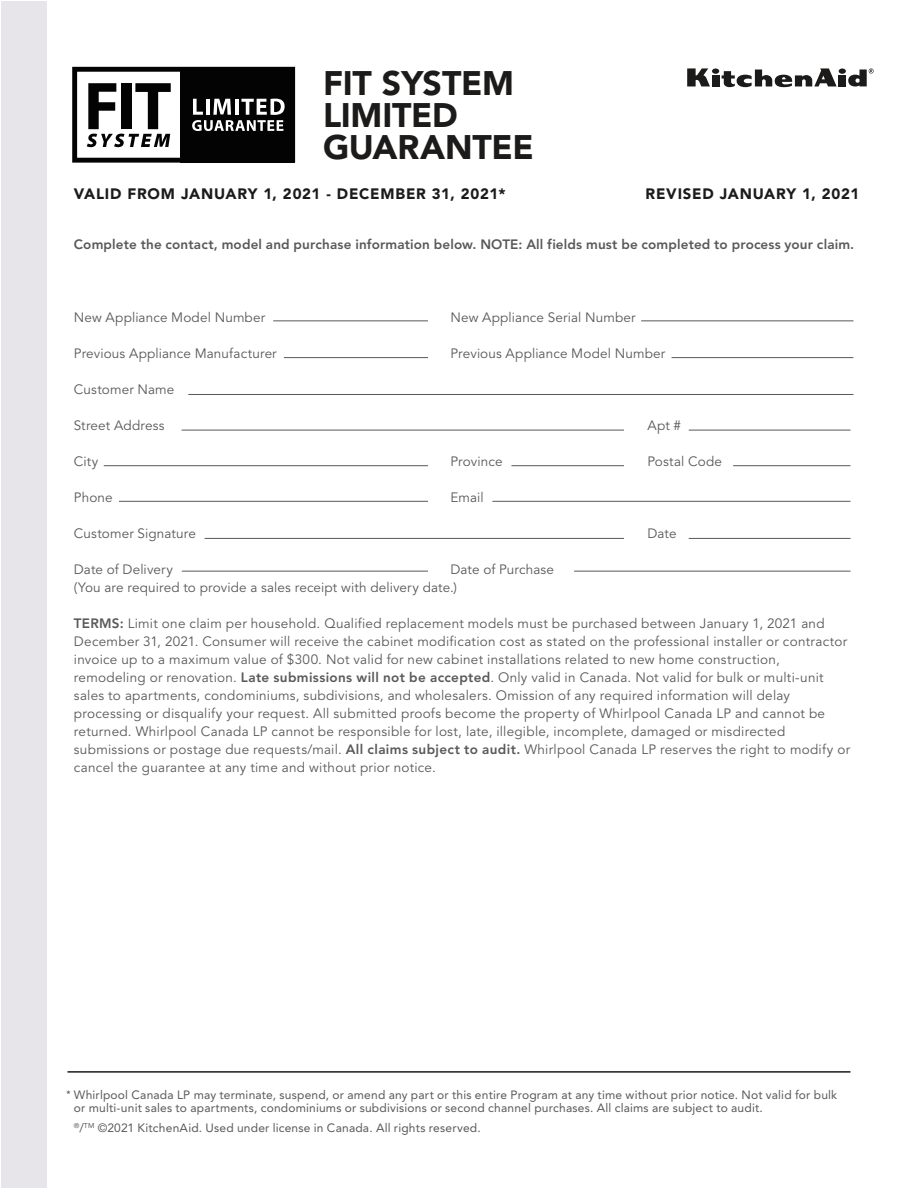
<style>
.page{position:relative;width:918px;height:1188px;background:#fff}
.page>*{position:absolute;margin:0;border:0;box-sizing:border-box;transform-origin:0 0}
.t1{font:900 33.75px/32.4px "Avenir LT";letter-spacing:-.01em;color:#1c1b1a}
.t2{font:900 15px "Avenir LT";letter-spacing:.055em;color:#1c1b1a}
.t3{font:13.5px/18px "Avenir LT";letter-spacing:.02em;color:#5a585a}
.t4{font:800 13.5px "Avenir LT";letter-spacing:.01em;color:#5a585a}
.t5{font:12px/13.5px "Avenir LT";letter-spacing:.015em;color:#5a585a}
.s1{font-weight:800}
.s2{font-family:"Akzidenz Grotesk BE"}
</style>
<div class="page">
<div style="left:1px;top:1px;width:45px;height:1186px;background:#e7e5e9"></div>
<hr style="left:67px;top:1071px;width:784px;height:2px;background:#1c1b1a">
<svg style="left:687px;top:68px;width:187px;height:19px"></svg>
<svg style="left:72px;top:67px;width:223px;height:96px"></svg>
<hr style="left:284px;top:357px;width:144px;height:1px;background:#5a585a">
<hr style="left:672px;top:357px;width:181px;height:1px;background:#5a585a">
<hr style="left:273px;top:320px;width:155px;height:1px;background:#5a585a">
<hr style="left:641px;top:320px;width:212px;height:1px;background:#5a585a">
<hr style="left:188px;top:394px;width:665px;height:1px;background:#5a585a">
<hr style="left:182px;top:430px;width:442px;height:1px;background:#5a585a">
<hr style="left:511px;top:465px;width:113px;height:1px;background:#5a585a">
<hr style="left:689px;top:430px;width:162px;height:1px;background:#5a585a">
<hr style="left:205px;top:538px;width:419px;height:1px;background:#5a585a">
<hr style="left:689px;top:538px;width:162px;height:1px;background:#5a585a">
<hr style="left:104px;top:465px;width:324px;height:1px;background:#5a585a">
<hr style="left:733px;top:465px;width:118px;height:1px;background:#5a585a">
<hr style="left:119px;top:501px;width:309px;height:1px;background:#5a585a">
<hr style="left:182px;top:571px;width:246px;height:1px;background:#5a585a">
<hr style="left:492px;top:501px;width:359px;height:1px;background:#5a585a">
<hr style="left:574px;top:571px;width:277px;height:1px;background:#5a585a">
<h1 class="t1" style="left:323px;top:66px;width:212px">FIT SYSTEM<br>LIMITED<br>GUARANTEE</h1>
<p class="t2" style="left:74px;top:184px;width:433px">VALID FROM JANUARY 1, 2021 - DECEMBER 31, 2021*</p>
<p class="t2" style="left:645px;top:184px;width:215px">REVISED JANUARY 1, 2021</p>
<p class="t4" style="left:74px;top:236px;width:782px">Complete the contact, model and purchase information below. NOTE: All fields must be completed to process your claim.</p>
<p class="t3" style="left:74px;top:308px;width:193px">New Appliance Model Number</p>
<p class="t3" style="left:450px;top:308px;width:187px">New Appliance Serial Number</p>
<p class="t3" style="left:74px;top:344px;width:204px">Previous Appliance Manufacturer</p>
<p class="t3" style="left:450px;top:344px;width:216px">Previous Appliance Model Number</p>
<p class="t3" style="left:74px;top:380px;width:102px">Customer Name</p>
<p class="t3" style="left:74px;top:416px;width:92px">Street Address</p>
<p class="t3" style="left:647px;top:416px;width:35px">Apt #</p>
<p class="t3" style="left:74px;top:452px;width:26px">City</p>
<p class="t3" style="left:450px;top:452px;width:54px">Province</p>
<p class="t3" style="left:647px;top:452px;width:76px">Postal Code</p>
<p class="t3" style="left:74px;top:488px;width:40px">Phone</p>
<p class="t3" style="left:450px;top:488px;width:35px">Email</p>
<p class="t3" style="left:74px;top:524px;width:123px">Customer Signature</p>
<p class="t3" style="left:647px;top:524px;width:31px">Date</p>
<p class="t3" style="left:74px;top:560px;width:100px">Date of Delivery</p>
<p class="t3" style="left:74px;top:560px;width:482px;text-indent:377px">Date of Purchase (You are required to provide a sales receipt with delivery date.)</p>
<p class="t3" style="left:74px;top:614px;width:778px"><span class="s1">TERMS:</span> Limit one claim per household. Qualified replacement models must be purchased between January 1, 2021 and December 31, 2021. Consumer will receive the cabinet modification cost as stated on the professional installer or contractor invoice up to a maximum value of $300. Not valid for new cabinet installations related to new home construction, remodeling or renovation. <span class="s1">Late submissions will not be accepted</span>. Only valid in Canada. Not valid for bulk or multi-unit sales to apartments, condominiums, subdivisions, and wholesalers. Omission of any required information will delay processing or disqualify your request. All submitted proofs become the property of Whirlpool Canada LP and cannot be returned. Whirlpool Canada LP cannot be responsible for lost, late, illegible, incomplete, damaged or misdirected submissions or postage due requests/mail. <span class="s1">All claims subject to audit.</span> Whirlpool Canada LP reserves the right to modify or cancel the guarantee at any time and without prior notice.</p>
<p class="t5" style="left:74px;top:1088px;width:765px;text-indent:-7px"><span class="s2">*</span> Whirlpool Canada LP may terminate, suspend, or amend any part or this entire Program at any time without prior notice. Not valid for bulk or multi-unit sales to apartments, condominiums or subdivisions or second channel purchases. All claims are subject to audit.</p>
<p class="t5" style="left:74px;top:1121px;width:408px"><sup>®</sup>/<sup>TM</sup> ©2021 KitchenAid. Used under license in Canada. All rights reserved.</p>
</div>
